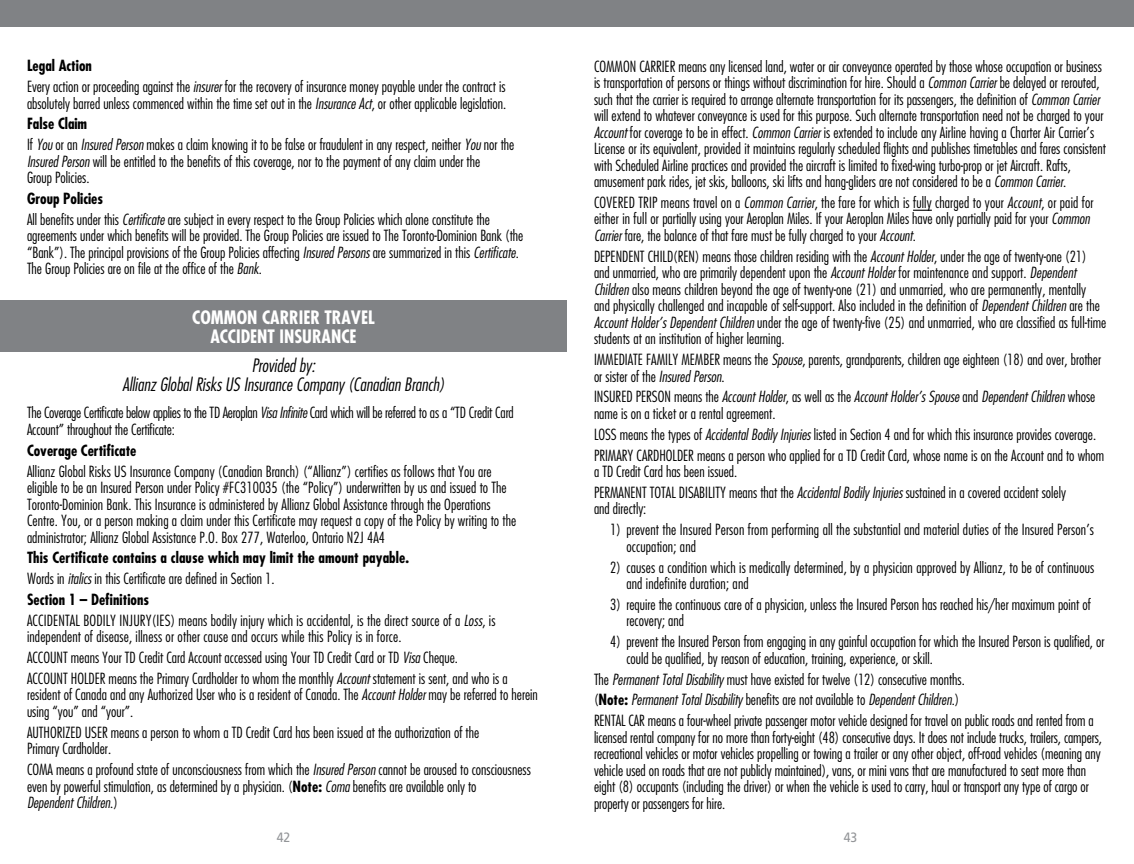
<style>
.page{position:relative;width:1134px;height:864px;background:#fff}
.page>*{position:absolute;margin:0;border:0;box-sizing:border-box;transform-origin:0 0}
.t1{font:italic 300 condensed 18px/19.5px "Futura";color:#000;text-align:center}
.t2{font:700 condensed 18px/19.5px "Futura";color:#fff;text-align:center}
.t3{font:300 condensed 15px/16.5px "Futura";color:#000}
.t4{font:300 condensed 15px/16.5px "Futura";letter-spacing:-.02em;color:#000}
.t5{font:700 condensed 15px "Futura";color:#000}
.t6{font:13.5px "Frutiger";color:#939598;scale:.9 1}
.s1{font-weight:700}
.s2{font-style:italic}
</style>
<div class="page">
<div style="left:0;top:300px;width:567px;height:52px;background:#808285"></div>
<svg style="left:913px;top:210px;width:19px;height:1px"></svg>
<div style="left:0;top:0;width:1134px;height:27px;background:#808285"></div>
<p class="t3" style="left:27px;top:55px;width:480px;line-height:20.9px"><span class="s1">Legal Action<br></span>Every action or proceeding against the <span class="s2">insurer</span> for the recovery of insurance money payable under the contract is</p>
<p class="t3" style="left:27px;top:92px;width:489px;line-height:20.9px">absolutely barred unless commenced within the time set out in the <span class="s2">Insurance Act</span>, or other applicable legislation.<br><span class="s1">False Claim<br></span>If <span class="s2">You</span> or an <span class="s2">Insured Person</span> makes a claim knowing it to be false or fraudulent in any respect, neither <span class="s2">You</span> nor the</p>
<p class="t3" style="left:27px;top:153px;width:455px"><span class="s2">Insured Person</span> will be entitled to the benefits of this coverage, nor to the payment of any claim under the<br>Group Policies.</p>
<p class="t3" style="left:27px;top:188px;width:465px;line-height:20.9px"><span class="s1">Group Policies<br></span>All benefits under this <span class="s2">Certificate</span> are subject in every respect to the Group Policies which alone constitute the</p>
<p class="t3" style="left:27px;top:227px;width:498px">agreements under which benefits will be provided. The Group Policies are issued to The Toronto-Dominion Bank (the “Bank”). The principal provisions of the Group Policies affecting <span class="s2">Insured Persons</span> are summarized in this <span class="s2">Certificate</span>.<br>The Group Policies are on file at the office of the <span class="s2">Bank</span>.</p>
<p class="t2" style="left:192px;top:307px;width:184px">COMMON CARRIER TRAVEL<br>ACCIDENT INSURANCE</p>
<p class="t1" style="left:122px;top:355px;width:324px">Provided by:<br>Allianz Global Risks US Insurance Company (Canadian Branch)</p>
<p class="t4" style="left:27px;top:404px;width:488px">The Coverage Certificate below applies to the TD Aeroplan <span class="s2">Visa Infinite</span> Card which will be referred to as a “TD Credit Card<br>Account” throughout the Certificate:</p>
<p class="t5" style="left:27px;top:440px;width:111px">Coverage Certificate</p>
<p class="t3" style="left:27px;top:462px;width:491px">Allianz Global Risks US Insurance Company (Canadian Branch) (“Allianz”) certifies as follows that You are eligible to be an Insured Person under Policy #FC310035 (the “Policy”) underwritten by us and issued to The Toronto-Dominion Bank. This Insurance is administered by Allianz Global Assistance through the Operations Centre. You, or a person making a claim under this Certificate may request a copy of the Policy by writing to the administrator; Allianz Global Assistance P.O. Box 277, Waterloo, Ontario N2J 4A4</p>
<p class="t3" style="left:27px;top:547px;width:470px;line-height:20.9px"><span class="s1">This Certificate contains a clause which may limit the amount payable.<br></span>Words in <span class="s2">italics</span> in this Certificate are defined in Section 1.<br><span class="s1">Section 1 – Definitions<br></span>ACCIDENTAL BODILY INJURY(IES) means bodily injury which is accidental, is the direct source of a <span class="s2">Loss</span>, is</p>
<p class="t3" style="left:27px;top:626px;width:482px;line-height:20.9px">independent of disease, illness or other cause and occurs while this Policy is in force.<br>ACCOUNT means Your TD Credit Card Account accessed using Your TD Credit Card or TD <span class="s2">Visa</span> Cheque.<br>ACCOUNT HOLDER means the Primary Cardholder to whom the monthly <span class="s2">Account</span> statement is sent, and who is a</p>
<p class="t3" style="left:27px;top:686px;width:512px">resident of Canada and any Authorized User who is a resident of Canada. The <span class="s2">Account Holder</span> may be referred to herein using “you” and “your”.</p>
<p class="t3" style="left:27px;top:724px;width:454px">AUTHORIZED USER means a person to whom a TD Credit Card has been issued at the authorization of the<br>Primary Cardholder.</p>
<p class="t3" style="left:27px;top:761px;width:505px">COMA means a profound state of unconsciousness from which the <span class="s2">Insured Person</span> cannot be aroused to consciousness even by powerful stimulation, as determined by a physician. (<span class="s1">Note:</span> <span class="s2">Coma</span> benefits are available only to<br><span class="s2">Dependent Children</span>.)</p>
<p class="t3" style="left:594px;top:58px;width:513px">COMMON CARRIER means any licensed land, water or air conveyance operated by those whose occupation or business is transportation of persons or things without discrimination for hire. Should a <span class="s2">Common Carrier</span> be delayed or rerouted, such that the carrier is required to arrange alternate transportation for its passengers, the definition of <span class="s2">Common Carrier </span>will extend to whatever conveyance is used for this purpose. Such alternate transportation need not be charged to your <span class="s2">Account</span> for coverage to be in effect. <span class="s2">Common Carrier</span> is extended to include any Airline having a Charter Air Carrier’s License or its equivalent, provided it maintains regularly scheduled flights and publishes timetables and fares consistent with Scheduled Airline practices and provided the aircraft is limited to fixed-wing turbo-prop or jet Aircraft. Rafts, amusement park rides, jet skis, balloons, ski lifts and hang-gliders are not considered to be a <span class="s2">Common Carrier</span>.</p>
<p class="t3" style="left:594px;top:194px;width:501px">COVERED TRIP means travel on a <span class="s2">Common Carrier</span>, the fare for which is fully charged to your <span class="s2">Account</span>, or paid for either in full or partially using your Aeroplan Miles. If your Aeroplan Miles have only partially paid for your <span class="s2">Common<br>Carrier</span> fare, the balance of that fare must be fully charged to your <span class="s2">Account</span>.</p>
<p class="t3" style="left:594px;top:248px;width:514px">DEPENDENT CHILD(REN) means those children residing with the <span class="s2">Account Holder</span>, under the age of twenty-one (21)<br>and unmarried, who are primarily dependent upon the <span class="s2">Account Holder</span> for maintenance and support. <span class="s2">Dependent Children</span> also means children beyond the age of twenty-one (21) and unmarried, who are permanently, mentally<br>and physically challenged and incapable of self-support. Also included in the definition of <span class="s2">Dependent Children</span> are the <span class="s2">Account Holder’s Dependent Children</span> under the age of twenty-five (25) and unmarried, who are classified as full-time students at an institution of higher learning.</p>
<p class="t3" style="left:594px;top:351px;width:509px">IMMEDIATE FAMILY MEMBER means the <span class="s2">Spouse</span>, parents, grandparents, children age eighteen (18) and over, brother or sister of the <span class="s2">Insured Person</span>.</p>
<p class="t3" style="left:594px;top:388px;width:503px">INSURED PERSON means the <span class="s2">Account Holder</span>, as well as the <span class="s2">Account Holder’s Spouse</span> and <span class="s2">Dependent Children</span> whose name is on a ticket or a rental agreement.</p>
<p class="t3" style="left:594px;top:424px;width:512px;line-height:20.9px">LOSS means the types of <span class="s2">Accidental Bodily Injuries</span> listed in Section 4 and for which this insurance provides coverage.<br>PRIMARY CARDHOLDER means a person who applied for a TD Credit Card, whose name is on the Account and to whom</p>
<p class="t3" style="left:594px;top:461px;width:474px;line-height:20.9px">a TD Credit Card has been issued.<br>PERMANENT TOTAL DISABILITY means that the <span class="s2">Accidental Bodily Injuries</span> sustained in a covered accident solely</p>
<p class="t3" style="left:594px;top:500px;width:54px">and directly:</p>
<p class="t3" style="left:626px;top:521px;width:469px;text-indent:-16px">1) prevent the Insured Person from performing all the substantial and material duties of the Insured Person’s occupation; and</p>
<p class="t3" style="left:626px;top:558px;width:470px;text-indent:-16px">2) causes a condition which is medically determined, by a physician approved by Allianz, to be of continuous and indefinite duration; and</p>
<p class="t3" style="left:626px;top:596px;width:466px;text-indent:-16px">3) require the continuous care of a physician, unless the Insured Person has reached his/her maximum point of recovery; and</p>
<p class="t3" style="left:626px;top:633px;width:480px;text-indent:-16px">4) prevent the Insured Person from engaging in any gainful occupation for which the Insured Person is qualified, or could be qualified, by reason of education, training, experience, or skill.</p>
<p class="t3" style="left:594px;top:668px;width:501px;line-height:20.9px">The <span class="s2">Permanent Total Disability</span> must have existed for twelve (12) consecutive months.<br>(<span class="s1">Note:</span> <span class="s2">Permanent Total Disability</span> benefits are not available to <span class="s2">Dependent Children</span>.)<br>RENTAL CAR means a four-wheel private passenger motor vehicle designed for travel on public roads and rented from a</p>
<p class="t3" style="left:594px;top:729px;width:510px">licensed rental company for no more than forty-eight (48) consecutive days. It does not include trucks, trailers, campers, recreational vehicles or motor vehicles propelling or towing a trailer or any other object, off-road vehicles (meaning any vehicle used on roads that are not publicly maintained), vans, or mini vans that are manufactured to seat more than eight (8) occupants (including the driver) or when the vehicle is used to carry, haul or transport any type of cargo or property or passengers for hire.</p>
<p class="t6" style="left:277px;top:829px;width:17px">42</p>
<p class="t6" style="left:844px;top:829px;width:17px">43</p>
</div>
